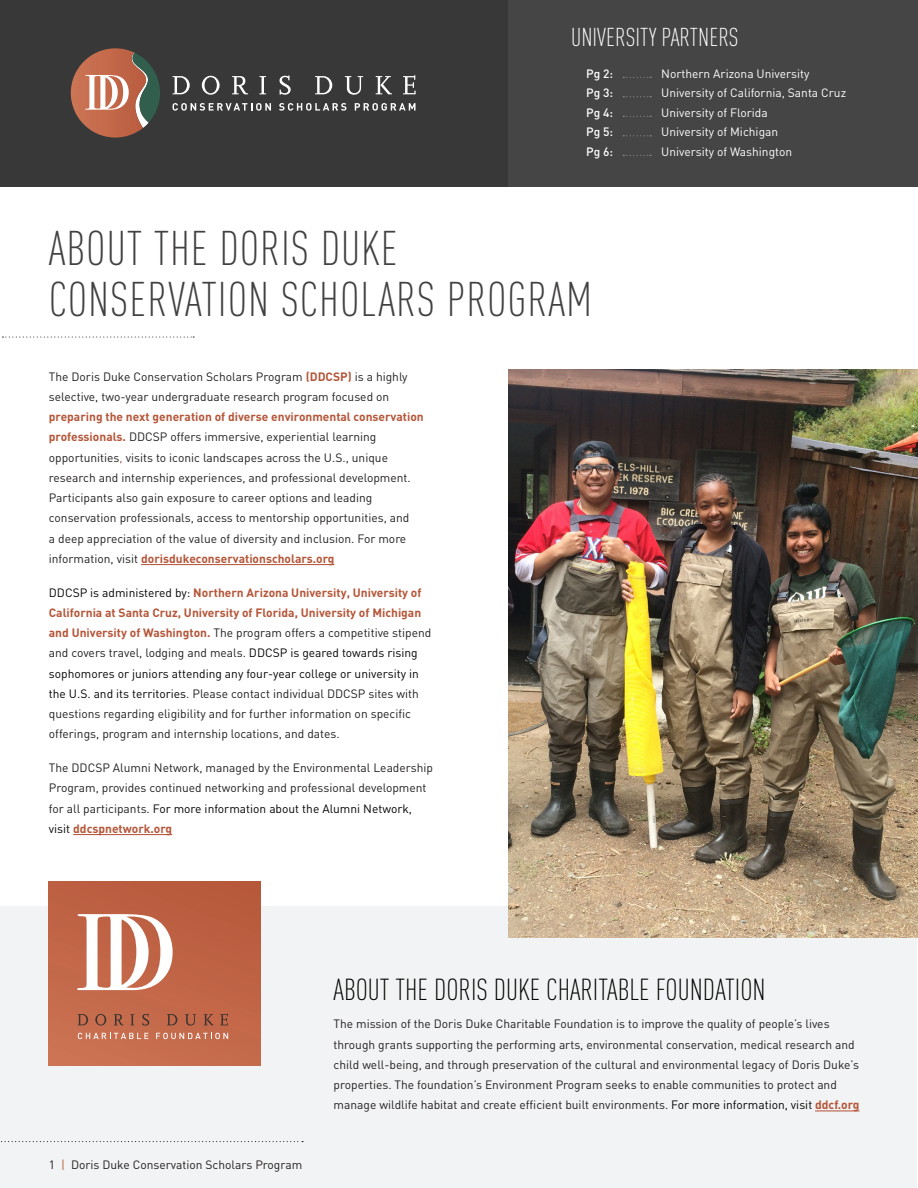
<style>
.page{position:relative;width:918px;height:1188px;background:#fff}
.page>*{position:absolute;margin:0;border:0;box-sizing:border-box;transform-origin:0 0}
.t1{font:300 48px/51px "DIN Cond";letter-spacing:.02em;color:#424041}
.t2{font:300 30px "DIN Cond";color:#040503}
.t3{font:300 25.5px "DIN Cond";color:#fff}
.t4{font:12px/20.2px "DIN";color:#231f20}
.t5{font:12px "DIN";color:#fff}
.t6{font:500 12px "DIN";letter-spacing:-.01em;color:#fff}
.s1{font-weight:700;color:#b55639}
.s2{color:#b55639}
.s3{color:#040503}
</style>
<div class="page">
<div style="left:1px;top:906px;width:916px;height:282px;background:#f2f3f4"></div>
<svg style="left:2px;top:336px;width:192px;height:2px"></svg>
<img style="left:509px;top:369px;width:409px;height:568px">
<svg style="left:0;top:1141px;width:303px;height:1px"></svg>
<hr style="left:815px;top:1110px;width:45px;height:1px;background:#b55639">
<div style="left:49px;top:882px;width:211px;height:183px;background:linear-gradient(to right,#c56b4d,#be6143)"></div>
<svg style="left:78px;top:1014px;width:10px;height:11px"></svg>
<svg style="left:95px;top:1014px;width:11px;height:12px"></svg>
<svg style="left:114px;top:1014px;width:10px;height:11px"></svg>
<svg style="left:130px;top:1014px;width:4px;height:11px"></svg>
<svg style="left:142px;top:1014px;width:7px;height:12px"></svg>
<svg style="left:167px;top:1014px;width:10px;height:11px"></svg>
<svg style="left:185px;top:1014px;width:11px;height:12px"></svg>
<svg style="left:204px;top:1014px;width:10px;height:11px"></svg>
<svg style="left:220px;top:1014px;width:8px;height:11px"></svg>
<svg style="left:78px;top:1033px;width:70px;height:6px"></svg>
<svg style="left:156px;top:1033px;width:72px;height:6px"></svg>
<svg style="left:77px;top:914px;width:96px;height:76px"></svg>
<hr style="left:141px;top:564px;width:193px;height:1px;background:#b55639">
<hr style="left:73px;top:834px;width:99px;height:1px;background:#b55639">
<div style="left:0;top:0;width:509px;height:187px;background:#373837"></div>
<div style="left:509px;top:0;width:409px;height:187px;background:#444544"></div>
<svg style="left:173px;top:103px;width:98px;height:8px"></svg>
<svg style="left:279px;top:103px;width:67px;height:8px"></svg>
<svg style="left:355px;top:103px;width:61px;height:8px"></svg>
<svg style="left:173px;top:76px;width:17px;height:18px"></svg>
<svg style="left:202px;top:76px;width:18px;height:19px"></svg>
<svg style="left:232px;top:76px;width:16px;height:18px"></svg>
<svg style="left:259px;top:76px;width:7px;height:18px"></svg>
<svg style="left:280px;top:76px;width:11px;height:19px"></svg>
<svg style="left:315px;top:76px;width:17px;height:18px"></svg>
<svg style="left:345px;top:76px;width:18px;height:19px"></svg>
<svg style="left:376px;top:76px;width:16px;height:18px"></svg>
<svg style="left:403px;top:75px;width:13px;height:19px"></svg>
<svg style="left:71px;top:48px;width:89px;height:90px"></svg>
<svg style="left:623px;top:77px;width:28px;height:1px"></svg>
<svg style="left:623px;top:96px;width:28px;height:1px"></svg>
<svg style="left:623px;top:116px;width:28px;height:1px"></svg>
<svg style="left:623px;top:135px;width:28px;height:1px"></svg>
<svg style="left:623px;top:155px;width:28px;height:1px"></svg>
<p class="t3" style="left:571px;top:22px;width:169px">UNIVERSITY PARTNERS</p>
<p class="t6" style="left:586px;top:66px;width:28px">Pg 2:</p>
<p class="t5" style="left:661px;top:66px;width:150px">Northern Arizona University</p>
<p class="t6" style="left:586px;top:85px;width:28px">Pg 3:</p>
<p class="t5" style="left:661px;top:86px;width:186px">University of California, Santa Cruz</p>
<p class="t6" style="left:586px;top:105px;width:28px">Pg 4:</p>
<p class="t5" style="left:661px;top:105px;width:108px">University of Florida</p>
<p class="t6" style="left:586px;top:124px;width:28px">Pg 5:</p>
<p class="t5" style="left:661px;top:125px;width:119px">University of Michigan</p>
<p class="t6" style="left:586px;top:144px;width:28px">Pg 6:</p>
<p class="t5" style="left:661px;top:144px;width:133px">University of Washington</p>
<p class="t1" style="left:49px;top:223px;width:545px">ABOUT THE DORIS DUKE<br>CONSERVATION SCHOLARS PROGRAM</p>
<p class="t4" style="left:49px;top:366px;width:376px">The Doris Duke Conservation Scholars Program <span class="s1">(DDCSP)</span> is a highly selective, two-year undergraduate research program focused on <span class="s1">preparing the next generation of diverse environmental conservation professionals.</span> DDCSP offers immersive, experiential learning opportunities<span class="s2">,</span> visits to iconic landscapes across the U.S., unique research and internship experiences, and professional development.<br>Participants also gain exposure to career options and leading conservation professionals, access to mentorship opportunities, and<br>a deep appreciation of the value of diversity and inclusion. For more information, visit <span class="s1">dorisdukeconservationscholars.org</span></p>
<p class="t4" style="left:49px;top:582px;width:384px"><span class="s3">DDCSP is administered by:</span> <span class="s1">Northern Arizona University, University of California at Santa Cruz, University of Florida, University of Michigan and University of Washington.</span> The program offers a competitive stipend and covers travel, lodging and meals. <span class="s3">DDCSP is geared towards rising sophomores or juniors attending any four-year college or university in the U.S. and its territories</span>. Please contact individual DDCSP sites with questions regarding eligibility and for further information on specific offerings, program and internship locations, and dates.</p>
<p class="t4" style="left:49px;top:758px;width:386px">The DDCSP Alumni Network, managed by the Environmental Leadership Program, provides continued networking and professional development for all participants. <span class="s3">For more information about the Alumni Network, visit</span> <span class="s1">ddcspnetwork.org</span></p>
<p class="t4" style="left:49px;top:1154px;width:255px">1 <span class="s2">|</span> Doris Duke Conservation Scholars Program</p>
<p class="t2" style="left:334px;top:972px;width:434px">ABOUT THE DORIS DUKE CHARITABLE FOUNDATION</p>
<p class="t4" style="left:334px;top:1014px;width:527px">The mission of the Doris Duke Charitable Foundation is to improve the quality of people’s lives through grants supporting the performing arts, environmental conservation, medical research and child well-being, and through preservation of the cultural and environmental legacy of Doris Duke’s properties. The foundation’s Environment Program seeks to enable communities to protect and manage wildlife habitat and create efficient built environments. <span class="s3">For more information, visit</span> <span class="s1">ddcf.org</span></p>
</div>
